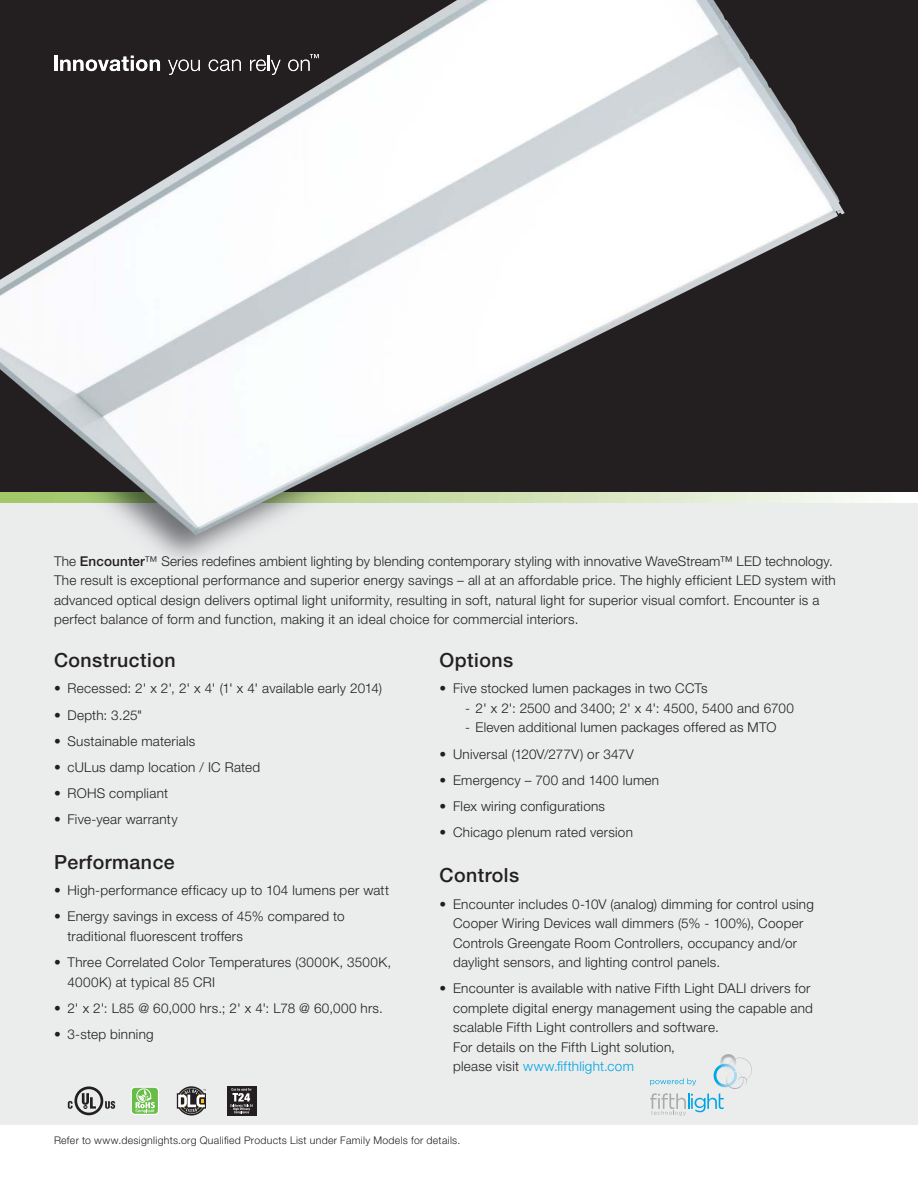
<style>
.page{position:relative;width:918px;height:1188px;background:#fff}
.page>*{position:absolute;margin:0;border:0;box-sizing:border-box;transform-origin:0 0}
.t1{font:500 19.5px "Helvetica Neue LT Std";letter-spacing:.025em;color:#231f20}
.t2{font:300 13.5px/19.5px "Helvetica Neue LT Std";letter-spacing:.02em;color:#231f20}
.t3{font:300 10.5px "Helvetica Neue LT Std";letter-spacing:.03em;color:#231f20}
.s1{font-weight:500}
.s2{font-weight:400}
.s3{color:#00a4e4}
</style>
<div class="page">
<div style="left:0;top:499px;width:918px;height:626px;background:#ebecec"></div>
<div style="left:0;top:0;width:918px;height:497px;background:#231f20"></div>
<div style="left:851px;top:492px;width:67px;height:11px;background:#fcfdf9"></div>
<img style="left:0;top:0;width:845px;height:535px">
<svg style="left:650px;top:1054px;width:102px;height:62px"></svg>
<svg style="left:68px;top:1086px;width:47px;height:29px"></svg>
<div style="left:131px;top:1087px;width:28px;height:28px;background:#fff;border-radius:4px"></div>
<div style="left:132px;top:1088px;width:26px;height:26px;background:#67bd45;border-radius:3px"></div>
<svg style="left:135px;top:1087px;width:20px;height:26px"></svg>
<div style="left:227px;top:1086px;width:29px;height:29px;background:#231f20"></div>
<svg style="left:230px;top:1088px;width:23px;height:26px"></svg>
<svg style="left:177px;top:1086px;width:29px;height:30px"></svg>
<p class="t2" style="left:54px;top:553px;width:780px">The <span class="s1">Encounter</span>™ Series redefines ambient lighting by blending contemporary styling with innovative WaveStream™ LED technology.</p>
<p class="t2" style="left:54px;top:572px;width:783px">The result is exceptional performance and superior energy savings – all at an affordable price. The highly efficient LED system with advanced optical design delivers optimal light uniformity, resulting in soft, natural light for superior visual comfort. Encounter is a perfect balance of form and function, making it an ideal choice for commercial interiors.</p>
<h1 class="t1" style="left:54px;top:653px;width:123px">Construction</h1>
<p class="t2" style="left:54px;top:680px;width:330px">• Recessed: 2' x 2', 2' x 4' (1' x 4' available early 2014)</p>
<p class="t2" style="left:54px;top:707px;width:90px">• Depth: 3.25"</p>
<p class="t2" style="left:54px;top:733px;width:143px">• Sustainable materials</p>
<p class="t2" style="left:54px;top:759px;width:208px">• cULus damp location / IC Rated</p>
<p class="t2" style="left:54px;top:785px;width:116px">• ROHS compliant</p>
<p class="t2" style="left:54px;top:812px;width:125px">• Five-year warranty</p>
<h1 class="t1" style="left:54px;top:855px;width:122px">Performance</h1>
<p class="t2" style="left:54px;top:882px;width:337px">• High-performance efficacy up to 104 lumens per watt</p>
<p class="t2" style="left:68px;top:909px;width:279px;text-indent:-14px">• Energy savings in excess of 45% compared to traditional fluorescent troffers</p>
<p class="t2" style="left:68px;top:954px;width:325px;text-indent:-14px">• Three Correlated Color Temperatures (3000K, 3500K,<br>4000K) at typical 85 CRI</p>
<p class="t2" style="left:54px;top:1000px;width:330px">• 2' x 2': L85 @ 60,000 hrs.; 2' x 4': L78 @ 60,000 hrs.</p>
<p class="t2" style="left:54px;top:1026px;width:101px">• 3-step binning</p>
<h1 class="t1" style="left:440px;top:653px;width:75px">Options</h1>
<p class="t2" style="left:440px;top:680px;width:270px">• Five stocked lumen packages in two CCTs</p>
<p class="t2" style="left:465px;top:700px;width:330px">- 2' x 2': 2500 and 3400; 2' x 4': 4500, 5400 and 6700</p>
<p class="t2" style="left:465px;top:719px;width:313px">- Eleven additional lumen packages offered as MTO</p>
<p class="t2" style="left:440px;top:746px;width:196px">• Universal (120V/277V) or 347V</p>
<p class="t2" style="left:440px;top:772px;width:221px">• Emergency – 700 and 1400 lumen</p>
<p class="t2" style="left:440px;top:798px;width:167px">• Flex wiring configurations</p>
<p class="t2" style="left:440px;top:824px;width:195px">• Chicago plenum rated version</p>
<h1 class="t1" style="left:440px;top:869px;width:81px">Controls</h1>
<p class="t2" style="left:453px;top:896px;width:362px;text-indent:-14px"><span class="s2">•</span> Encounter includes 0-10V (analog) dimming for control using Cooper Wiring Devices wall dimmers (5% - 100%), Cooper Controls Greengate Room Controllers, occupancy and/or daylight sensors, and lighting control panels.</p>
<p class="t2" style="left:453px;top:981px;width:361px;text-indent:-14px"><span class="s2">•</span> Encounter is available with native Fifth Light DALI drivers for complete digital energy management using the capable and scalable Fifth Light controllers and software.<br>For details on the Fifth Light solution,<br>please visit <span class="s3">www.fifthlight.com</span></p>
<p class="t3" style="left:54px;top:1136px;width:408px">Refer to www.designlights.org Qualified Products List under Family Models for details.</p>
</div>
